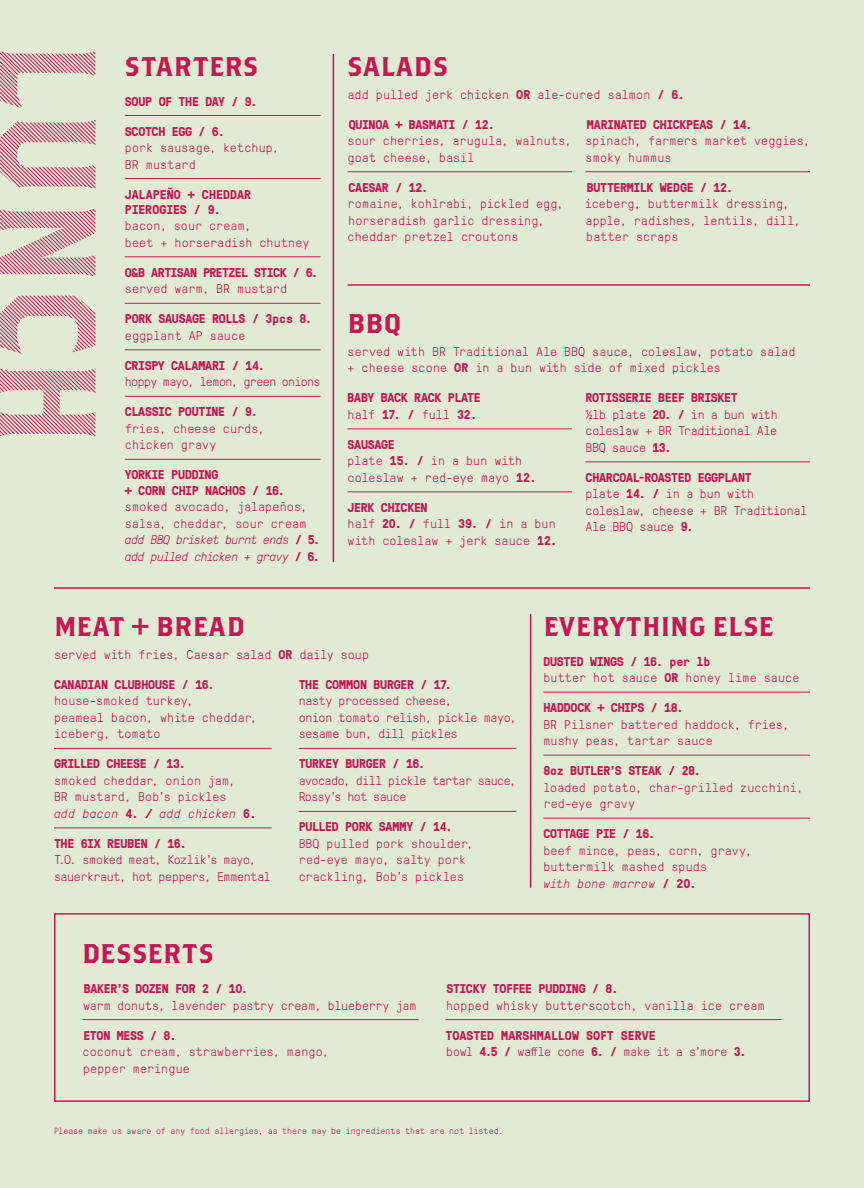
<style>
.page{position:relative;width:864px;height:1188px;background:#e1ebd4}
.page>*{position:absolute;margin:0;border:0;box-sizing:border-box;transform-origin:0 0}
.t1{font:27px "Brothers OT";letter-spacing:.025em;color:#c61653}
.t2{font:300 12.75px/16.5px "GT Pressura Mono";letter-spacing:.005em;color:#c61653}
.t3{font:700 12.75px/15.3px "GT Pressura Mono";letter-spacing:-.025em;color:#c61653}
.t4{font:300 12.75px/16.5px "GT Pressura Mono";letter-spacing:-.025em;color:#c61653}
.t5{font:700 12.75px/16.5px "GT Pressura Mono";color:#c61653}
.t6{font:300 12.75px/16.5px "GT Pressura Mono";letter-spacing:-.03em;color:#c61653}
.t7{font:300 12.75px/16.5px "GT Pressura Mono";letter-spacing:-.04em;color:#c61653}
.t8{font:700 12.75px/15.3px "GT Pressura Mono";letter-spacing:-.005em;color:#c61653}
.t9{font:300 12.75px "GT Pressura Mono";letter-spacing:-.045em;color:#c61653}
.t10{font:700 12.75px "GT Pressura Mono";letter-spacing:-.05em;color:#c61653}
.t11{font:300 9px "GT Pressura Mono";letter-spacing:.005em;color:#c61653}
.s1{font-style:italic}
.s2{font-weight:700}
.s3{font-weight:300}
.s4{font-weight:700;font-style:italic}
</style>
<div class="page">
<hr style="left:82px;top:1019px;width:336px;height:1px;background:#c61653">
<hr style="left:446px;top:1019px;width:336px;height:1px;background:#c61653">
<div style="left:54px;top:913px;width:756px;height:189px;border:2px solid #c61653"></div>
<hr style="left:125px;top:115px;width:196px;height:1px;background:#c61653">
<hr style="left:125px;top:178px;width:196px;height:1px;background:#c61653">
<hr style="left:125px;top:257px;width:196px;height:1px;background:#c61653">
<hr style="left:125px;top:303px;width:196px;height:1px;background:#c61653">
<hr style="left:125px;top:350px;width:196px;height:1px;background:#c61653">
<hr style="left:125px;top:396px;width:196px;height:1px;background:#c61653">
<hr style="left:125px;top:459px;width:196px;height:1px;background:#c61653">
<hr style="left:348px;top:172px;width:224px;height:1px;background:#c61653">
<hr style="left:586px;top:172px;width:224px;height:1px;background:#c61653">
<hr style="left:54px;top:748px;width:218px;height:1px;background:#c61653">
<hr style="left:54px;top:828px;width:218px;height:1px;background:#c61653">
<hr style="left:299px;top:748px;width:217px;height:1px;background:#c61653">
<hr style="left:299px;top:811px;width:217px;height:1px;background:#c61653">
<hr style="left:543px;top:692px;width:267px;height:1px;background:#c61653">
<hr style="left:543px;top:755px;width:267px;height:1px;background:#c61653">
<hr style="left:543px;top:818px;width:267px;height:1px;background:#c61653">
<hr style="left:348px;top:429px;width:224px;height:1px;background:#c61653">
<hr style="left:348px;top:492px;width:224px;height:1px;background:#c61653">
<hr style="left:586px;top:462px;width:224px;height:1px;background:#c61653">
<hr style="left:348px;top:284px;width:462px;height:2px;background:#c61653">
<hr style="left:333px;top:54px;width:1px;height:508px;background:#c61653">
<hr style="left:54px;top:587px;width:756px;height:2px;background:#c61653">
<hr style="left:530px;top:614px;width:1px;height:274px;background:#c61653">
<svg style="left:0;top:51px;width:96px;height:385px"></svg>
<h1 class="t1" style="left:125px;top:54px;width:135px">STARTERS</h1>
<p class="t3" style="left:125px;top:93px;width:134px">SOUP OF THE DAY / 9.</p>
<p class="t3" style="left:125px;top:123px;width:101px">SCOTCH EGG / 6.</p>
<p class="t2" style="left:125px;top:139px;width:156px">pork sausage, ketchup,<br>BR mustard</p>
<p class="t8" style="left:125px;top:186px;width:128px">JALAPEÑO + CHEDDAR<br>PIEROGIES / 9.</p>
<p class="t2" style="left:125px;top:217px;width:186px">bacon, sour cream,<br>beet + horseradish chutney</p>
<p class="t10" style="left:125px;top:263px;width:195px">O&amp;B ARTISAN PRETZEL STICK / 6.</p>
<p class="t2" style="left:125px;top:280px;width:164px">served warm, BR mustard</p>
<p class="t3" style="left:125px;top:311px;width:189px">PORK SAUSAGE ROLLS / 3pcs 8.</p>
<p class="t2" style="left:125px;top:326px;width:122px">eggplant AP sauce</p>
<p class="t3" style="left:125px;top:357px;width:142px">CRISPY CALAMARI / 14.</p>
<p class="t9" style="left:125px;top:373px;width:197px">hoppy mayo, lemon, green onions</p>
<p class="t3" style="left:125px;top:404px;width:134px">CLASSIC POUTINE / 9.</p>
<p class="t2" style="left:125px;top:419px;width:141px">fries, cheese curds, chicken gravy</p>
<p class="t3" style="left:125px;top:467px;width:162px">YORKIE PUDDING<br>+ CORN CHIP NACHOS / 16.</p>
<p class="t2" style="left:125px;top:498px;width:197px">smoked avocado, jalapeños, salsa, cheddar, sour cream <span class="s1">add BBQ brisket burnt ends</span> <span class="s2">/ 5. </span><span class="s1">add pulled chicken + gravy</span> <span class="s2">/ 6.</span></p>
<h1 class="t1" style="left:347px;top:54px;width:102px">SALADS</h1>
<p class="t2" style="left:348px;top:85px;width:339px">add pulled jerk chicken <span class="s2">OR</span> ale-cured salmon <span class="s2">/ 6.</span></p>
<p class="t3" style="left:349px;top:116px;width:148px">QUINOA + BASMATI / 12.</p>
<p class="t2" style="left:348px;top:132px;width:225px">sour cherries, arugula, walnuts, goat cheese, basil</p>
<p class="t3" style="left:349px;top:179px;width:81px">CAESAR / 12.</p>
<p class="t2" style="left:348px;top:195px;width:218px">romaine, kohlrabi, pickled egg, horseradish garlic dressing, cheddar pretzel croutons</p>
<p class="t3" style="left:587px;top:116px;width:167px">MARINATED CHICKPEAS / 14.</p>
<p class="t2" style="left:585px;top:132px;width:226px">spinach, farmers market veggies, smoky hummus</p>
<p class="t3" style="left:587px;top:179px;width:148px">BUTTERMILK WEDGE / 12.</p>
<p class="t2" style="left:585px;top:195px;width:217px">iceberg, buttermilk dressing, apple, radishes, lentils, dill, batter scraps</p>
<h1 class="t1" style="left:348px;top:311px;width:56px">BBQ</h1>
<p class="t2" style="left:348px;top:342px;width:449px">served with BR Traditional Ale BBQ sauce, coleslaw, potato salad + cheese scone <span class="s2">OR</span> in a bun with side of mixed pickles</p>
<p class="t3" style="left:348px;top:389px;width:135px;line-height:16.5px">BABY BACK RACK PLATE <span class="s3">half</span> 17. / <span class="s3">full</span> 32.</p>
<p class="t2" style="left:348px;top:435px;width:190px"><span class="s2">SAUSAGE<br></span>plate <span class="s2">15. /</span> in a bun with coleslaw + red-eye mayo <span class="s2">12.</span></p>
<p class="t2" style="left:348px;top:498px;width:211px"><span class="s2">JERK CHICKEN<br></span>half <span class="s2">20. /</span> full <span class="s2">39. /</span> in a bun with coleslaw + jerk sauce <span class="s2">12.</span></p>
<p class="t4" style="left:586px;top:389px;width:194px"><span class="s2">ROTISSERIE BEEF BRISKET<br></span>½lb plate <span class="s2">20. /</span> in a bun with coleslaw + BR Traditional Ale<br>BBQ sauce <span class="s2">13.</span></p>
<p class="t2" style="left:586px;top:468px;width:223px"><span class="s2">CHARCOAL-ROASTED EGGPLANT<br></span>plate <span class="s2">14. /</span> in a bun with coleslaw, cheese + BR Traditional<br>Ale BBQ sauce <span class="s2">9.</span></p>
<h1 class="t1" style="left:54px;top:614px;width:193px">MEAT + BREAD</h1>
<p class="t2" style="left:54px;top:645px;width:317px">served with fries, Caesar salad <span class="s2">OR</span> daily soup</p>
<p class="t3" style="left:54px;top:676px;width:162px">CANADIAN CLUBHOUSE / 16.</p>
<p class="t2" style="left:54px;top:692px;width:204px">house-smoked turkey,<br>peameal bacon, white cheddar, iceberg, tomato</p>
<p class="t3" style="left:54px;top:756px;width:133px">GRILLED CHEESE / 13.</p>
<p class="t2" style="left:54px;top:771px;width:204px">smoked cheddar, onion jam,<br>BR mustard, Bob’s pickles<br><span class="s1">add bacon</span> <span class="s2">4.</span> <span class="s4">/</span> <span class="s1">add chicken</span> <span class="s2">6.</span></p>
<p class="t3" style="left:54px;top:835px;width:134px">THE 6IX REUBEN / 16.</p>
<p class="t6" style="left:54px;top:851px;width:218px">T.O. smoked meat, Kozlik’s mayo, sauerkraut, hot peppers, Emmental</p>
<p class="t3" style="left:299px;top:676px;width:155px">THE COMMON BURGER / 17.</p>
<p class="t4" style="left:299px;top:692px;width:219px">nasty processed cheese,<br>onion tomato relish, pickle mayo, sesame bun, dill pickles</p>
<p class="t3" style="left:299px;top:756px;width:128px">TURKEY BURGER / 16.</p>
<p class="t7" style="left:299px;top:771px;width:219px">avocado, dill pickle tartar sauce,<br>Rossy’s hot sauce</p>
<p class="t3" style="left:299px;top:819px;width:155px">PULLED PORK SAMMY / 14.</p>
<p class="t2" style="left:299px;top:834px;width:176px">BBQ pulled pork shoulder, red-eye mayo, salty pork crackling, Bob’s pickles</p>
<h1 class="t1" style="left:543px;top:614px;width:231px">EVERYTHING ELSE</h1>
<p class="t2" style="left:543px;top:652px;width:258px"><span class="s2">DUSTED WINGS / 16. per lb<br></span>butter hot sauce <span class="s2">OR</span> honey lime sauce</p>
<p class="t3" style="left:543px;top:700px;width:142px">HADDOCK + CHIPS / 18.</p>
<p class="t2" style="left:543px;top:715px;width:247px">BR Pilsner battered haddock, fries, mushy peas, tartar sauce</p>
<p class="t3" style="left:543px;top:763px;width:159px">8oz BUTLER’S STEAK / 28.</p>
<p class="t2" style="left:543px;top:778px;width:261px">loaded potato, char-grilled zucchini, red-eye gravy</p>
<p class="t3" style="left:543px;top:826px;width:113px">COTTAGE PIE / 16.</p>
<p class="t2" style="left:543px;top:841px;width:210px">beef mince, peas, corn, gravy, buttermilk mashed spuds<br><span class="s1">with bone marrow</span> <span class="s2">/ 20.</span></p>
<h1 class="t1" style="left:82px;top:942px;width:133px">DESSERTS</h1>
<p class="t3" style="left:84px;top:981px;width:166px">BAKER’S DOZEN FOR 2 / 10.</p>
<p class="t2" style="left:83px;top:996px;width:335px">warm donuts, lavender pastry cream, blueberry jam</p>
<p class="t3" style="left:83px;top:1027px;width:95px">ETON MESS / 8.</p>
<p class="t2" style="left:82px;top:1043px;width:248px">coconut cream, strawberries, mango, pepper meringue</p>
<p class="t3" style="left:446px;top:981px;width:173px">STICKY TOFFEE PUDDING / 8.</p>
<p class="t2" style="left:446px;top:996px;width:320px">hopped whisky butterscotch, vanilla ice cream</p>
<p class="t5" style="left:446px;top:1027px;width:302px">TOASTED MARSHMALLOW SOFT SERVE<br><span class="s3">bowl</span> 4.5 / <span class="s3">waffle cone</span> 6. / <span class="s3">make it a s’more</span> 3.</p>
<p class="t11" style="left:54px;top:1124px;width:451px">Please make us aware of any food allergies, as there may be ingredients that are not listed.</p>
</div>
